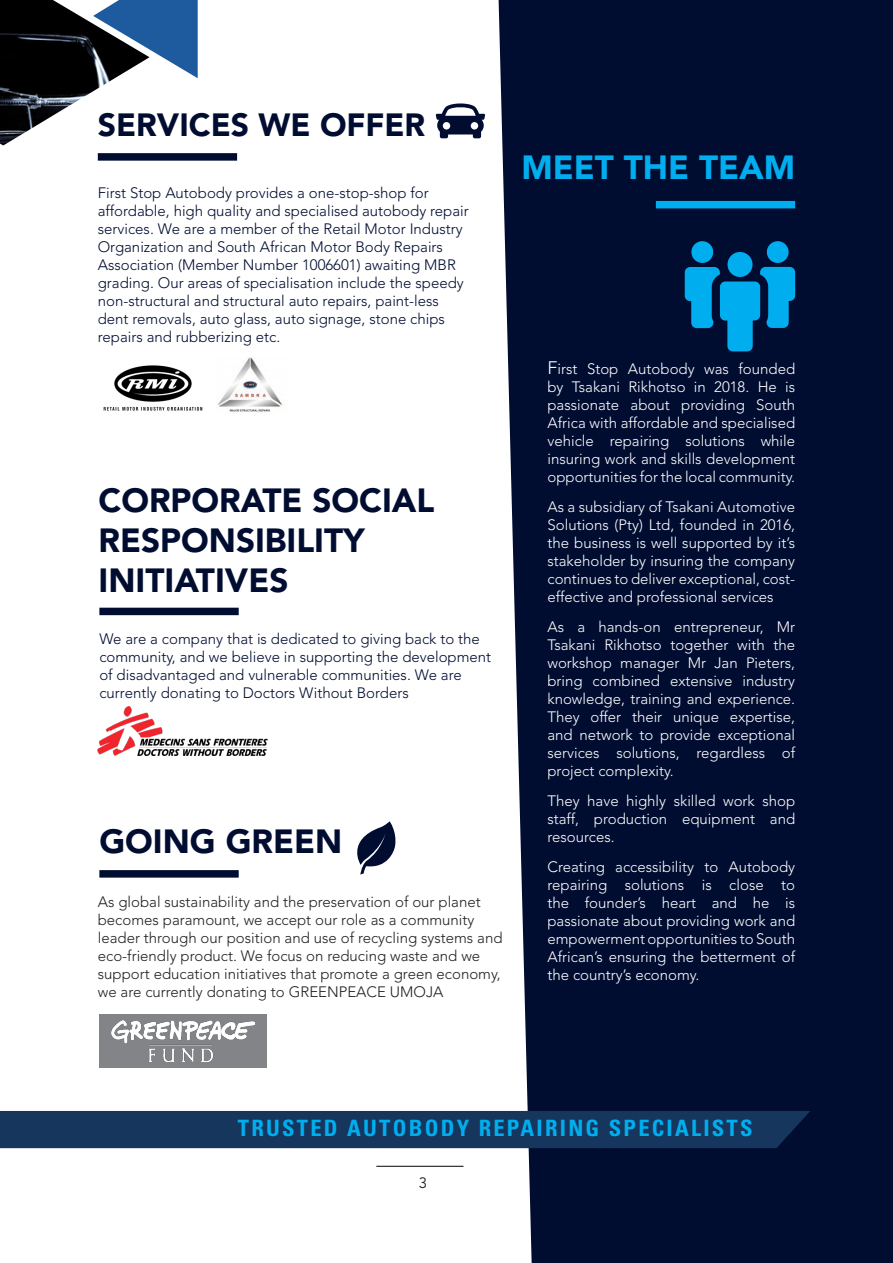
<style>
.page{position:relative;width:893px;height:1263px;background:#fff}
.page>*{position:absolute;margin:0;border:0;box-sizing:border-box;transform-origin:0 0}
.t1{font:900 33.3px/39.9px "Avenir";color:#000d31}
.t2{font:900 33.3px "Avenir";color:#00aeef}
.t3{font:900 31.95px "Avenir";color:#000d31}
.t4{font:700 condensed 22.5px "Univers LT Std";letter-spacing:.1em;color:#00aeef}
.t5{font:300 15px/18px "Avenir";color:#fff;text-align:justify}
.t6{font:300 15px/18px "Avenir";color:#000d31}
.t7{font:300 15px/18px "Avenir";color:#231f20}
.t8{font:15px "Avenir";color:#231f20}
.s1{font-size:18px}
</style>
<div class="page">
<hr style="left:376px;top:1166px;width:87px;height:1px;background:#231f20">
<div style="left:499px;top:0;width:394px;height:1263px;background:#000d31"></div>
<div style="left:0;top:1111px;width:810px;height:37px;background:#17365d"></div>
<img style="left:0;top:0;width:115px;height:146px">
<svg style="left:93px;top:0;width:105px;height:78px"></svg>
<div style="left:656px;top:201px;width:139px;height:7px;background:#00aeef"></div>
<div style="left:691px;top:241px;width:22px;height:22px;background:#00aeef;border-radius:50%"></div>
<div style="left:767px;top:241px;width:22px;height:22px;background:#00aeef;border-radius:50%"></div>
<svg style="left:685px;top:267px;width:110px;height:84px;background:#006ca1"></svg>
<div style="left:727px;top:252px;width:25px;height:25px;background:#00aeef;border-radius:50%"></div>
<div style="left:98px;top:153px;width:139px;height:8px;background:#000d31"></div>
<svg style="left:436px;top:103px;width:49px;height:35px"></svg>
<img style="left:103px;top:365px;width:100px;height:46px">
<img style="left:218px;top:357px;width:64px;height:55px">
<div style="left:99px;top:608px;width:140px;height:7px;background:#000d31"></div>
<img style="left:98px;top:706px;width:169px;height:49px">
<div style="left:99px;top:1014px;width:168px;height:54px;background:#828487"></div>
<div style="left:99px;top:870px;width:140px;height:8px;background:#000d31"></div>
<img style="left:112px;top:1021px;width:143px;height:40px">
<svg style="left:357px;top:821px;width:39px;height:54px"></svg>
<p class="t3" style="left:98px;top:106px;width:329px">SERVICES WE OFFER</p>
<p class="t6" style="left:98px;top:184px;width:372px">First Stop Autobody provides a one-stop-shop for affordable, high quality and specialised autobody repair services. We are a member of the Retail Motor Industry Organization and South African Motor Body Repairs Association (Member Number 1006601) awaiting MBR grading. Our areas of specialisation include the speedy non-structural and structural auto repairs, paint-less dent removals, auto glass, auto signage, stone chips repairs and rubberizing etc.</p>
<p class="t1" style="left:99px;top:480px;width:337px">CORPORATE SOCIAL<br>RESPONSIBILITY<br>INITIATIVES</p>
<p class="t6" style="left:99px;top:630px;width:393px">We are a company that is dedicated to giving back to the community, and we believe in supporting the development of disadvantaged and vulnerable communities. We are currently donating to Doctors Without Borders</p>
<p class="t1" style="left:99px;top:821px;width:244px">GOING GREEN</p>
<p class="t7" style="left:98px;top:893px;width:406px">As global sustainability and the preservation of our planet becomes paramount, we accept our role as a community leader through our position and use of recycling systems and eco-friendly product. We focus on reducing waste and we support education initiatives that promote a green economy, we are currently donating to GREENPEACE UMOJA</p>
<p class="t2" style="left:521px;top:148px;width:275px">MEET THE TEAM</p>
<p class="t5" style="left:547px;top:359px;width:249px"><span class="s1">F</span>irst Stop Autobody was founded by Tsakani Rikhotso in 2018. He is passionate about providing South Africa with affordable and specialised vehicle repairing solutions while insuring work and skills development opportunities for the local community.</p>
<p class="t5" style="left:547px;top:497px;width:249px">As a subsidiary of Tsakani Automotive Solutions (Pty) Ltd, founded in 2016, the business is well supported by it’s stakeholder by insuring the company continues to deliver exceptional, cost&shy;effective and professional services</p>
<p class="t5" style="left:547px;top:617px;width:249px">As a hands-on entrepreneur, Mr Tsakani Rikhotso together with the workshop manager Mr Jan Pieters, bring combined extensive industry knowledge, training and experience.<br>They offer their unique expertise, and network to provide exceptional services solutions, regardless of project complexity.</p>
<p class="t5" style="left:547px;top:791px;width:249px">They have highly skilled work shop staff, production equipment and resources.</p>
<p class="t5" style="left:547px;top:857px;width:249px">Creating accessibility to Autobody repairing solutions is close to the founder’s heart and he is passionate about providing work and empowerment opportunities to South African’s ensuring the betterment of the country’s economy.</p>
<p class="t4" style="left:238px;top:1114px;width:516px">TRUSTED AUTOBODY REPAIRING SPECIALISTS</p>
<p class="t8" style="left:419px;top:1174px;width:10px">3</p>
</div>
